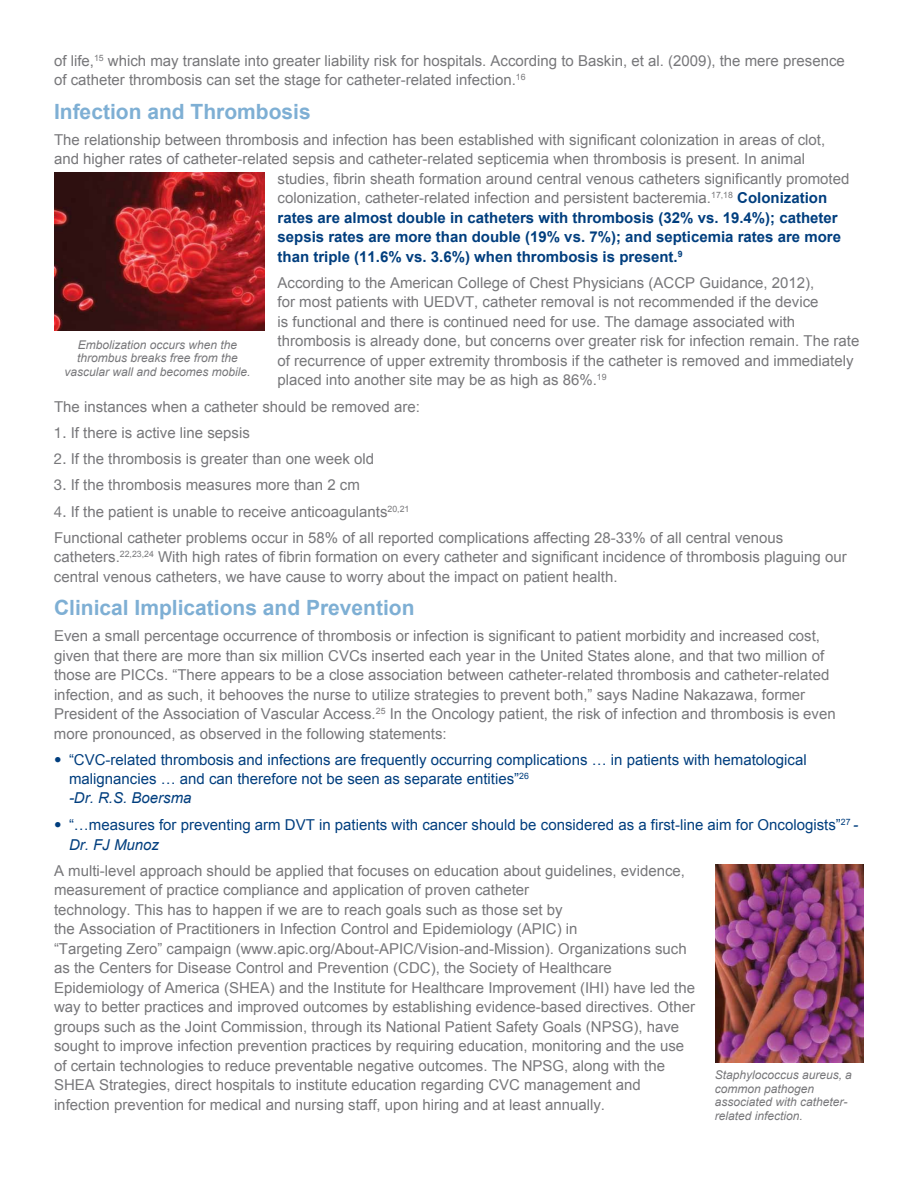
<style>
.page{position:relative;width:918px;height:1188px;background:#fff}
.page>*{position:absolute;margin:0;border:0;box-sizing:border-box;transform-origin:0 0}
.t1{font:700 21px "Arial";color:#7eafd4}
.t2{font:15px/19.5px "Arial";color:#77777a}
.t3{font:15px/19px "Arial";color:#003e7e}
.t4{font:700 15px "Arial";color:#003e7e}
.t5{font:italic 12px/13.5px "Arial";color:#77777a;text-align:center}
.s1{font-weight:700;color:#003e7e}
.s2{font-family:"Helvetica Neue"}
.s3{font-style:italic}
</style>
<div class="page">
<img style="left:54px;top:173px;width:211px;height:157px">
<img style="left:715px;top:864px;width:149px;height:199px">
<p class="t2" style="left:54px;top:51px;width:792px">of life,<sup>15</sup> which may translate into greater liability risk for hospitals. According to Baskin, et al. (2009), the mere presence of catheter thrombosis can set the stage for catheter-related infection.<sup>16</sup></p>
<h1 class="t1" style="left:54px;top:97px;width:258px">Infection and Thrombosis</h1>
<p class="t2" style="left:54px;top:130px;width:773px">The relationship between thrombosis and infection has been established with significant colonization in areas of clot,</p>
<p class="t2" style="left:54px;top:149px;width:753px">and higher rates of catheter-related sepsis and catheter-related septicemia when thrombosis is present. In animal</p>
<p class="t2" style="left:278px;top:169px;width:573px">studies, fibrin sheath formation around central venous catheters significantly promoted</p>
<p class="t2" style="left:278px;top:188px;width:551px">colonization, catheter-related infection and persistent bacteremia.<sup>17,18</sup> <span class="s1">Colonization</span></p>
<p class="t4" style="left:278px;top:207px;width:562px">rates are almost double in catheters with thrombosis (32% vs. 19.4%); catheter</p>
<p class="t4" style="left:278px;top:227px;width:565px">sepsis rates are more than double (19% vs. 7%); and septicemia rates are more</p>
<p class="t4" style="left:278px;top:246px;width:406px">than triple (11.6% vs. 3.6%) when thrombosis is present.<sup>9</sup></p>
<p class="t2" style="left:278px;top:273px;width:583px">According to the American College of Chest Physicians (ACCP Guidance, 2012),<br>for most patients with UEDVT, catheter removal is not recommended if the device<br>is functional and there is continued need for use. The damage associated with thrombosis is already done, but concerns over greater risk for infection remain. The rate of recurrence of upper extremity thrombosis if the catheter is removed and immediately placed into another site may be as high as 86%.<sup>19</sup></p>
<p class="t2" style="left:54px;top:397px;width:368px">The instances when a catheter should be removed are:</p>
<p class="t2" style="left:54px;top:423px;width:197px"><span class="s2">1.</span> If there is active line sepsis</p>
<p class="t2" style="left:54px;top:449px;width:322px"><span class="s2">2.</span> If the thrombosis is greater than one week old</p>
<p class="t2" style="left:54px;top:475px;width:307px"><span class="s2">3.</span> If the thrombosis measures more than 2 cm</p>
<p class="t2" style="left:54px;top:498px;width:731px;line-height:26.2px"><span class="s2">4.</span> If the patient is unable to receive anticoagulants<sup>20,21<br></sup>Functional catheter problems occur in 58% of all reported complications affecting 28-33% of all central venous</p>
<p class="t2" style="left:54px;top:547px;width:794px">catheters.<sup>22,23,24</sup> With high rates of fibrin formation on every catheter and significant incidence of thrombosis plaguing our central venous catheters, we have cause to worry about the impact on patient health.</p>
<h1 class="t1" style="left:54px;top:594px;width:362px">Clinical Implications and Prevention</h1>
<p class="t2" style="left:54px;top:626px;width:783px">Even a small percentage occurrence of thrombosis or infection is significant to patient morbidity and increased cost, given that there are more than six million CVCs inserted each year in the United States alone, and that two million of those are PICCs. “There appears to be a close association between catheter-related thrombosis and catheter-related infection, and as such, it behooves the nurse to utilize strategies to prevent both,” says Nadine Nakazawa, former President of the Association of Vascular Access.<sup>25</sup> In the Oncology patient, the risk of infection and thrombosis is even more pronounced, as observed in the following statements:</p>
<p class="t3" style="left:69px;top:750px;width:739px;text-indent:-15px"><span class="s2">•</span> “CVC-related thrombosis and infections are frequently occurring complications … in patients with hematological malignancies … and can therefore not be seen as separate entities”<sup>26<br></sup><span class="s3">-Dr. R.S. Boersma</span></p>
<p class="t3" style="left:69px;top:815px;width:791px;line-height:19.5px;text-indent:-15px"><span class="s2">•</span> “…measures for preventing arm DVT in patients with cancer should be considered as a first-line aim for Oncologists”<sup>27</sup> <span class="s3">-<br>Dr. FJ Munoz</span></p>
<p class="t2" style="left:54px;top:861px;width:643px">A multi-level approach should be applied that focuses on education about guidelines, evidence, measurement of practice compliance and application of proven catheter<br>technology. This has to happen if we are to reach goals such as those set by<br>the Association of Practitioners in Infection Control and Epidemiology (APIC) in<br>“Targeting Zero” campaign (www.apic.org/About-APIC/Vision-and-Mission). Organizations such as the Centers for Disease Control and Prevention (CDC), the Society of Healthcare Epidemiology of America (SHEA) and the Institute for Healthcare Improvement (IHI) have led the way to better practices and improved outcomes by establishing evidence-based directives. Other groups such as the Joint Commission, through its National Patient Safety Goals (NPSG), have sought to improve infection prevention practices by requiring education, monitoring and the use of certain technologies to reduce preventable negative outcomes. The NPSG, along with the SHEA Strategies, direct hospitals to institute education regarding CVC management and infection prevention for medical and nursing staff, upon hiring and at least annually.</p>
<p class="t5" style="left:65px;top:338px;width:188px">Embolization occurs when the thrombus breaks free from the vascular wall and becomes mobile.</p>
<p class="t5" style="left:715px;top:1068px;width:138px;text-align:left">Staphylococcus aureus, a common pathogen associated with catheter&shy;related infection.</p>
</div>
